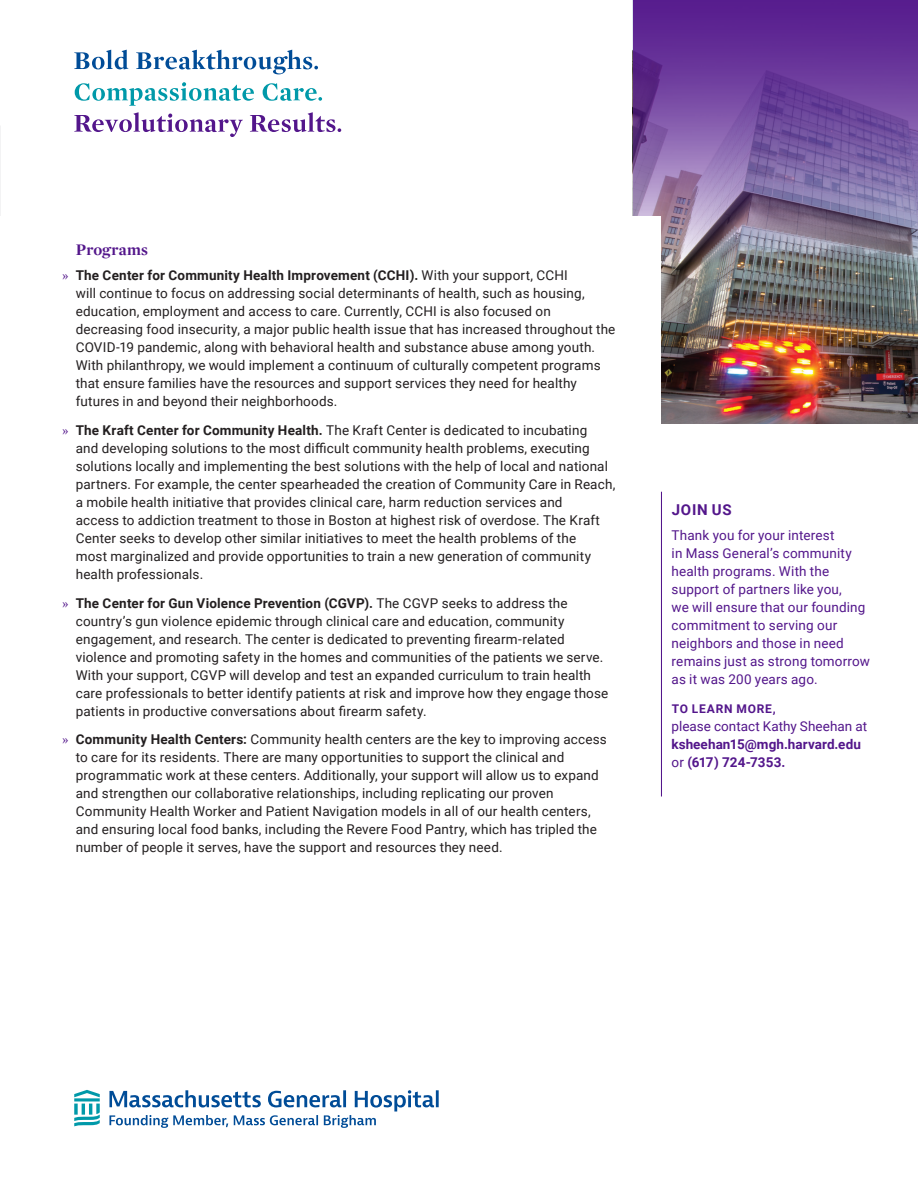
<style>
.page{position:relative;width:918px;height:1188px;background:#fff}
.page>*{position:absolute;margin:0;border:0;box-sizing:border-box;transform-origin:0 0}
.header_purple{font:700 16.5px "Mercury Display";letter-spacing:.01em;color:#53168b}
.t1{font:700 15px "Roboto";letter-spacing:.045em;color:#53168b}
.t2{font:13.5px/18px "Roboto";letter-spacing:.01em;color:#231f20}
.t3{font:13.5px/18px "Roboto";letter-spacing:.01em;color:#53168b}
.t4{font:700 13.5px/18px "Roboto";letter-spacing:.005em;color:#53168b}
.t5{font:700 12px "Roboto";letter-spacing:.07em;color:#53168b}
.s1{font-family:"Minion Pro";font-size:15px;color:#53168b}
.s2{font-weight:700}
.s3{font-weight:400}
</style>
<div class="page">
<img style="left:0;top:125px;width:1px;height:298px">
<img style="left:661px;top:262px;width:257px;height:161px">
<img style="left:633px;top:0;width:285px;height:262px">
<div style="left:0;top:216px;width:661px;height:679px;background:#fff"></div>
<hr style="left:661px;top:492px;width:1px;height:304px;background:#53168b">
<svg style="left:109px;top:1090px;width:330px;height:38px"></svg>
<svg style="left:74px;top:1090px;width:26px;height:36px"></svg>
<svg style="left:74px;top:50px;width:54px;height:19px"></svg>
<svg style="left:136px;top:50px;width:182px;height:24px"></svg>
<svg style="left:75px;top:82px;width:179px;height:24px"></svg>
<svg style="left:263px;top:83px;width:59px;height:18px"></svg>
<svg style="left:74px;top:112px;width:169px;height:25px"></svg>
<svg style="left:250px;top:112px;width:91px;height:20px"></svg>
<p class="header_purple" style="left:76px;top:240px;width:74px">Programs</p>
<p class="t2" style="left:76px;top:266px;width:541px;text-indent:-14px"><span class="s1">»</span> <span class="s2">The Center for Community Health Improvement (CCHI).</span> With your support, CCHI<br>will continue to focus on addressing social determinants of health, such as housing, education, employment and access to care. Currently, CCHI is also focused on decreasing food insecurity, a major public health issue that has increased throughout the COVID-19 pandemic, along with behavioral health and substance abuse among youth.<br>With philanthropy, we would implement a continuum of culturally competent programs that ensure families have the resources and support services they need for healthy futures in and beyond their neighborhoods.</p>
<p class="t2" style="left:76px;top:420px;width:541px;text-indent:-14px"><span class="s1">»</span> <span class="s2">The Kraft Center for Community Health.</span> The Kraft Center is dedicated to incubating<br>and developing solutions to the most difficult community health problems, executing solutions locally and implementing the best solutions with the help of local and national partners. For example, the center spearheaded the creation of Community Care in Reach, a mobile health initiative that provides clinical care, harm reduction services and<br>access to addiction treatment to those in Boston at highest risk of overdose. The Kraft Center seeks to develop other similar initiatives to meet the health problems of the<br>most marginalized and provide opportunities to train a new generation of community health professionals.</p>
<p class="t2" style="left:76px;top:593px;width:534px;text-indent:-14px"><span class="s1">»</span> <span class="s2">The Center for Gun Violence Prevention (CGVP).</span> The CGVP seeks to address the country’s gun violence epidemic through clinical care and education, community engagement, and research. The center is dedicated to preventing firearm-related violence and promoting safety in the homes and communities of the patients we serve.<br>With your support, CGVP will develop and test an expanded curriculum to train health care professionals to better identify patients at risk and improve how they engage those patients in productive conversations about firearm safety.</p>
<p class="t2" style="left:76px;top:730px;width:533px;text-indent:-14px"><span class="s1">»</span> <span class="s2">Community Health Centers:</span> Community health centers are the key to improving access to care for its residents. There are many opportunities to support the clinical and programmatic work at these centers. Additionally, your support will allow us to expand and strengthen our collaborative relationships, including replicating our proven Community Health Worker and Patient Navigation models in all of our health centers, and ensuring local food banks, including the Revere Food Pantry, which has tripled the number of people it serves, have the support and resources they need.</p>
<p class="t1" style="left:672px;top:499px;width:61px">JOIN US</p>
<p class="t3" style="left:672px;top:525px;width:200px">Thank you for your interest<br>in Mass General’s community health programs. With the support of partners like you,<br>we will ensure that our founding commitment to serving our neighbors and those in need remains just as strong tomorrow as it was 200 years ago.</p>
<p class="t5" style="left:672px;top:700px;width:105px">TO LEARN MORE,</p>
<p class="t4" style="left:672px;top:716px;width:197px"><span class="s3">please contact Kathy Sheehan at </span>ksheehan15@mgh.harvard.edu <span class="s3">or</span> (617) 724-7353.</p>
</div>
